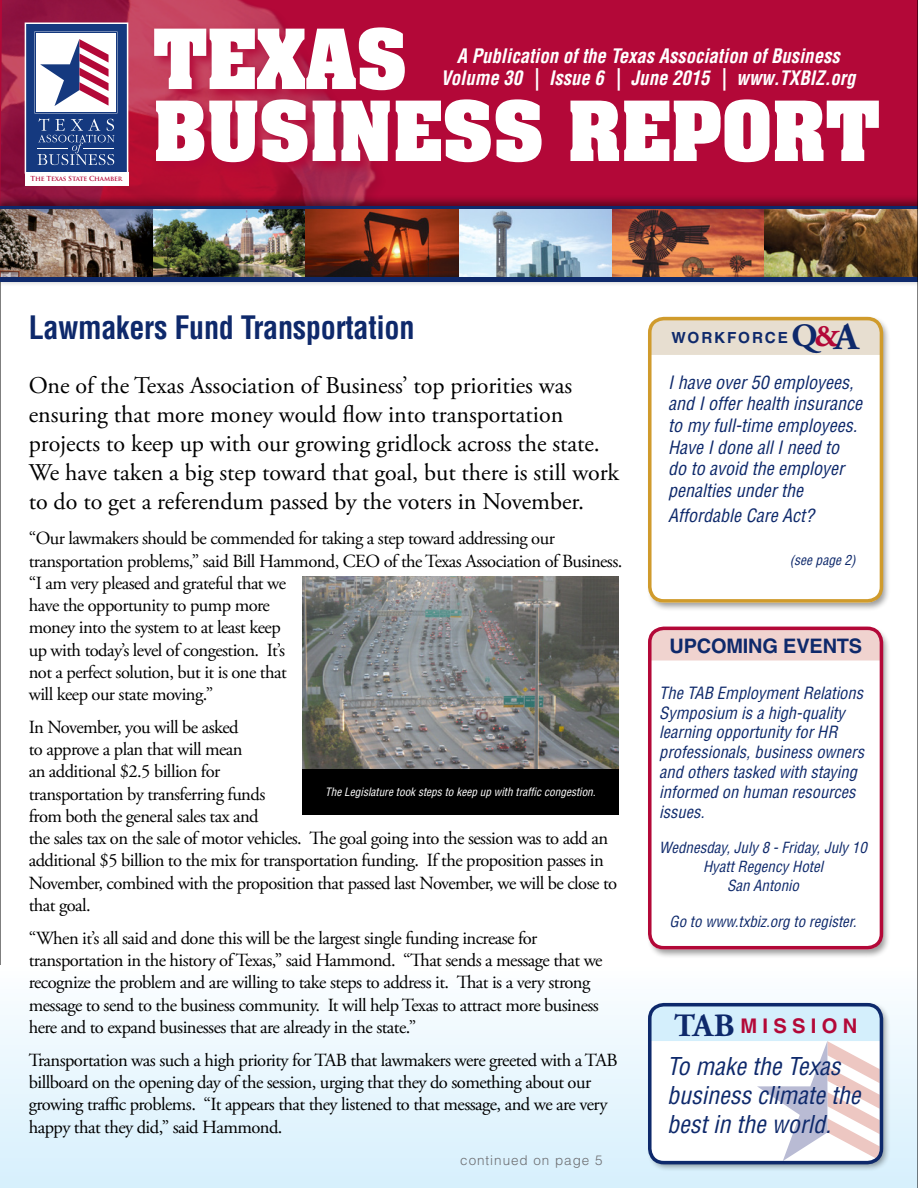
<style>
.page{position:relative;width:918px;height:1188px;background:#fff}
.page>*{position:absolute;margin:0;border:0;box-sizing:border-box;transform-origin:0 0}
.t1{font:700 70.5px/72px "Aachen Std";color:#fff}
.t2{font:700 condensed 31.5px "Helvetica LT Std";letter-spacing:-.01em;color:#0e296b;scale:.96 1}
.t3{font:24px/28.8px "Adobe Garamond Pro";color:#000}
.t4{font:italic condensed 24px/28.8px "Helvetica LT Std";color:#0e296b}
.t5{font:700 20.25px "Helvetica LT Std";letter-spacing:.26em;color:#b30838}
.t6{font:700 19.95px "Helvetica LT Std";letter-spacing:-.01em;color:#0e296b}
.t7{font:italic 700 condensed 19.5px/22.2px "Helvetica LT Std";color:#fff;text-align:center;scale:.96 1}
.t8{font:18.6px/22.2px "Adobe Garamond Pro";letter-spacing:-.03em;color:#000}
.t9{font:italic condensed 18px/21.6px "Helvetica LT Std";color:#0e296b}
.t10{font:italic condensed 16.5px/19.8px "Helvetica LT Std";color:#0e296b}
.t11{font:700 15.3px "Helvetica LT Std";letter-spacing:.12em;color:#0e296b}
.t12{font:italic condensed 15px/18.8px "Helvetica LT Std";color:#0e296b;text-align:center}
.t13{font:300 13.5px "Helvetica LT Std";letter-spacing:.07em;color:#6d6e71}
.t14{font:italic condensed 13.5px "Helvetica LT Std";color:#0e296b}
.t15{font:italic condensed 11.25px "Helvetica LT Std";color:#fff}
.t16{font:700 6.75px "Trajan Pro";letter-spacing:-.025em;color:#b30838}
.s1{font-family:"Adobe Garamond Pro";font-size:32.55px}
.s2{font-family:"Adobe Garamond Pro";font-size:31.35px;color:#b30838}
.s3{font-family:"Adobe Garamond Pro";font-size:38.1px}
.s4{font-family:"Adobe Garamond Pro";font-size:32.55px;color:#0e296b}
</style>
<div class="page">
<hr style="left:0;top:0;width:1px;height:1188px;background:#000">
<div style="left:0;top:966px;width:918px;height:222px;background:linear-gradient(to bottom,#fcfeff,#d6effc)"></div>
<div style="left:0;top:0;width:918px;height:243px;background:#b30838"></div>
<img style="left:0;top:0;width:377px;height:194px">
<div style="left:0;top:194px;width:918px;height:93px;background:#000;opacity:.5"></div>
<div style="left:0;top:206px;width:918px;height:76px;background:#0e296b"></div>
<img style="left:0;top:209px;width:917px;height:68px">
<div style="left:150px;top:23px;width:744px;height:154px;background:#b30838"></div>
<div style="left:25px;top:23px;width:103px;height:150px;background:#15397f"></div>
<svg style="left:34px;top:31px;width:83px;height:134px"></svg>
<div style="left:25px;top:22px;width:103px;height:152px;border:2px solid #fff"></div>
<div style="left:25px;top:172px;width:103px;height:14px;background:#fff"></div>
<img style="left:302px;top:576px;width:317px;height:193px">
<div style="left:302px;top:769px;width:317px;height:46px;background:#000"></div>
<div style="left:647px;top:1002px;width:244px;height:170px;background:#000;opacity:.4"></div>
<svg style="left:650px;top:1005px;width:231px;height:156px"></svg>
<div style="left:648px;top:1003px;width:235px;height:161px;border:4px solid #0e296b;border-radius:14px"></div>
<hr style="left:917px;top:0;width:1px;height:1188px;background:#000">
<div style="left:647px;top:316px;width:244px;height:296px;background:#000;opacity:.4"></div>
<div style="left:650px;top:319px;width:231px;height:284px;background:#fff;border-radius:14px"></div>
<div style="left:650px;top:319px;width:231px;height:36px;background:#e7ded0"></div>
<div style="left:648px;top:317px;width:235px;height:286px;border:4px solid #d09b2c;border-radius:14px"></div>
<div style="left:647px;top:627px;width:244px;height:332px;background:#000;opacity:.4"></div>
<div style="left:650px;top:630px;width:231px;height:319px;background:#fff;border-radius:14px"></div>
<div style="left:650px;top:628px;width:231px;height:33px;background:#f0d3cf"></div>
<div style="left:648px;top:627px;width:235px;height:322px;border:4px solid #b30838;border-radius:14px"></div>
<p class="t16" style="left:31px;top:175px;width:93px">The Texas State Chamber</p>
<h1 class="t1" style="left:153px;top:24px;width:728px">TEXAS<br>BUSINESS REPORT</h1>
<p class="t7" style="left:441px;top:45px;width:434px">A Publication of the Texas Association of Business<br>Volume 30 | Issue 6 | June 2015 | www.TXBIZ.org</p>
<h2 class="t2" style="left:29px;top:308px;width:403px">Lawmakers Fund Transportation</h2>
<p class="t3" style="left:29px;top:372px;width:592px">One of the Texas Association of Business’ top priorities was ensuring that more money would flow into transportation projects to keep up with our growing gridlock across the state.<br>We have taken a big step toward that goal, but there is still work to do to get a referendum passed by the voters in November.</p>
<p class="t8" style="left:29px;top:528px;width:595px">“Our lawmakers should be commended for taking a step toward addressing our transportation problems,” said Bill Hammond, CEO of the Texas Association of Business. “I am very pleased and grateful that we<br>have the opportunity to pump more<br>money into the system to at least keep<br>up with today’s level of congestion. It’s<br>not a perfect solution, but it is one that<br>will keep our state moving.”</p>
<p class="t8" style="left:29px;top:717px;width:590px">In November, you will be asked<br>to approve a plan that will mean<br>an additional $2.5 billion for<br>transportation by transferring funds<br>from both the general sales tax and<br>the sales tax on the sale of motor vehicles. The goal going into the session was to add an additional $5 billion to the mix for transportation funding. If the proposition passes in November, combined with the proposition that passed last November, we will be close to that goal.</p>
<p class="t8" style="left:29px;top:928px;width:575px">“When it’s all said and done this will be the largest single funding increase for transportation in the history of Texas,” said Hammond. “That sends a message that we recognize the problem and are willing to take steps to address it. That is a very strong message to send to the business community. It will help Texas to attract more business here and to expand businesses that are already in the state.”</p>
<p class="t8" style="left:29px;top:1050px;width:590px">Transportation was such a high priority for TAB that lawmakers were greeted with a TAB billboard on the opening day of the session, urging that they do something about our growing traffic problems. “It appears that they listened to that message, and we are very happy that they did,” said Hammond.</p>
<p class="t13" style="left:460px;top:1151px;width:144px">continued on page 5</p>
<p class="t15" style="left:325px;top:785px;width:272px">The Legislature took steps to keep up with traffic congestion.</p>
<p class="t11" style="left:672px;top:329px;width:188px">WORKFORCE<span class="s1">Q</span><span class="s2">&amp;</span><span class="s3">A</span></p>
<p class="t9" style="left:668px;top:372px;width:195px">I have over 50 employees, and I offer health insurance to my full-time employees.<br>Have I done all I need to<br>do to avoid the employer penalties under the</p>
<p class="t9" style="left:668px;top:505px;width:147px">Affordable Care Act?</p>
<p class="t14" style="left:790px;top:552px;width:67px">(see page 2)</p>
<p class="t6" style="left:669px;top:634px;width:194px">UPCOMING EVENTS</p>
<p class="t10" style="left:659px;top:683px;width:206px">The TAB Employment Relations<br>Symposium is a high-quality learning opportunity for HR professionals, business owners and others tasked with staying informed on human resources issues.</p>
<p class="t12" style="left:659px;top:839px;width:209px">Wednesday, July 8 - Friday, July 10<br>Hyatt Regency Hotel<br>San Antonio</p>
<p class="t12" style="left:670px;top:912px;width:189px">Go to www.txbiz.org to register.</p>
<p class="t5" style="left:674px;top:1013px;width:185px"><span class="s4">TAB</span>MISSION</p>
<p class="t4" style="left:667px;top:1052px;width:195px">To make the Texas business climate the best in the world.</p>
</div>
